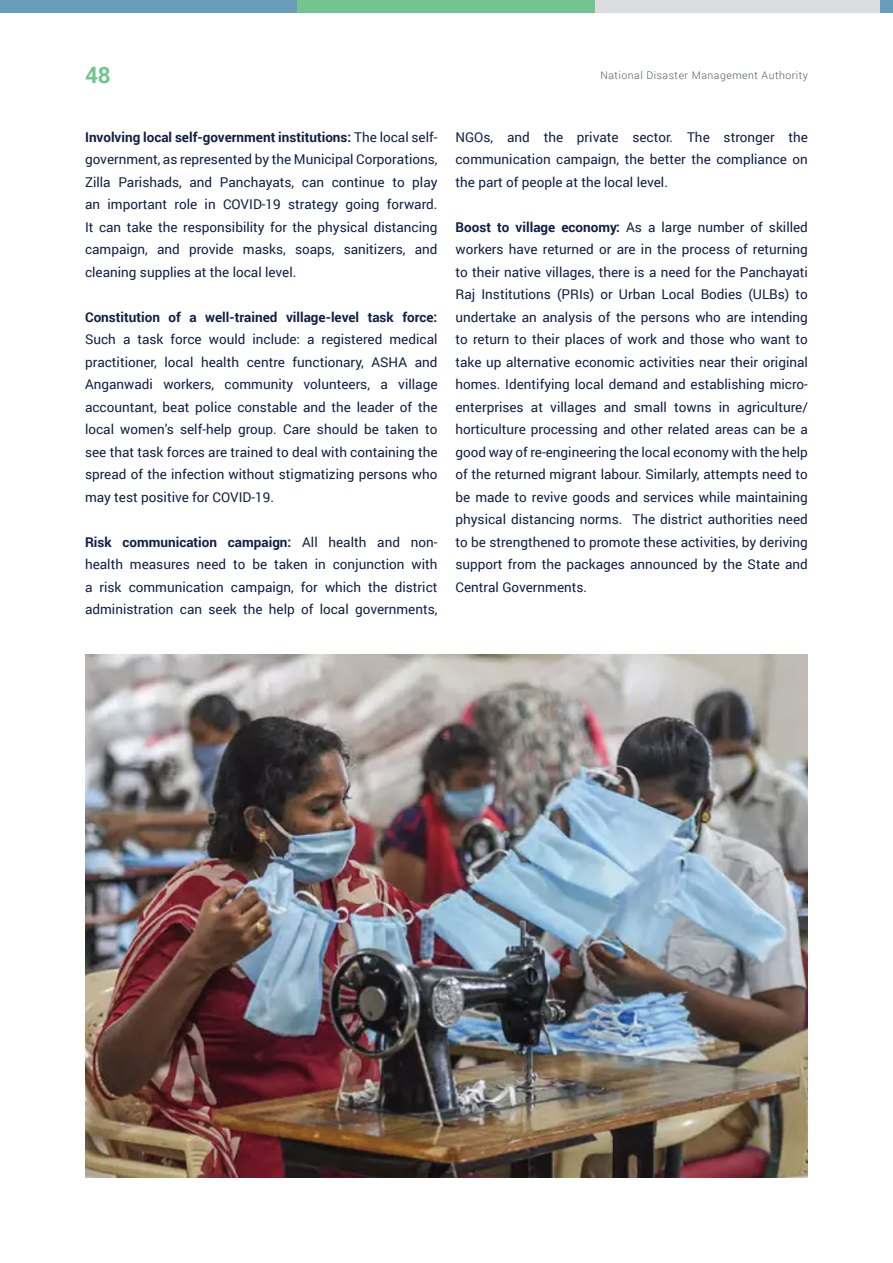
<style>
.page{position:relative;width:893px;height:1263px;background:#fff}
.page>*{position:absolute;margin:0;border:0;box-sizing:border-box;transform-origin:0 0}
.t1{font:700 22.5px "Roboto";color:#73c590}
.t2{font:13.5px/22.5px "Roboto";color:#122046;text-align:justify}
.t3{font:700 13.5px "Roboto";color:#122046}
.t4{font:300 10.5px "Roboto";letter-spacing:.05em;color:#535861}
.s1{font-weight:700}
</style>
<div class="page">
<img style="left:85px;top:655px;width:723px;height:523px">
<div style="left:0;top:0;width:298px;height:13px;background:#679db9"></div>
<div style="left:298px;top:0;width:297px;height:13px;background:#73c590"></div>
<div style="left:595px;top:0;width:298px;height:13px;background:#dcdddf"></div>
<div style="left:880px;top:0;width:13px;height:13px;background:#679db9"></div>
<h1 class="t1" style="left:85px;top:59px;width:27px">48</h1>
<p class="t4" style="left:600px;top:68px;width:209px">National Disaster Management Authority</p>
<p class="t2" style="left:85px;top:125px;width:354px"><span class="s1">Involving local self-government institutions:</span> The local self&shy;government, as represented by the Municipal Corporations, Zilla Parishads, and Panchayats, can continue to play an important role in COVID-19 strategy going forward.<br>It can take the responsibility for the physical distancing campaign, and provide masks, soaps, sanitizers, and cleaning supplies at the local level.</p>
<p class="t3" style="left:85px;top:307px;width:354px">Constitution of a well-trained village-level task force:</p>
<p class="t2" style="left:85px;top:328px;width:354px">Such a task force would include: a registered medical practitioner, local health centre functionary, ASHA and Anganwadi workers, community volunteers, a village accountant, beat police constable and the leader of the local women’s self-help group. Care should be taken to see that task forces are trained to deal with containing the spread of the infection without stigmatizing persons who may test positive for COVID-19.</p>
<p class="t2" style="left:85px;top:530px;width:354px"><span class="s1">Risk communication campaign:</span> All health and non&shy;health measures need to be taken in conjunction with a risk communication campaign, for which the district administration can seek the help of local governments,</p>
<p class="t2" style="left:455px;top:125px;width:354px">NGOs, and the private sector. The stronger the communication campaign, the better the compliance on the part of people at the local level.</p>
<p class="t2" style="left:455px;top:215px;width:354px"><span class="s1">Boost to village economy:</span> As a large number of skilled workers have returned or are in the process of returning to their native villages, there is a need for the Panchayati Raj Institutions (PRIs) or Urban Local Bodies (ULBs) to undertake an analysis of the persons who are intending to return to their places of work and those who want to take up alternative economic activities near their original homes. Identifying local demand and establishing micro&shy;enterprises at villages and small towns in agriculture/ horticulture processing and other related areas can be a good way of re-engineering the local economy with the help of the returned migrant labour. Similarly, attempts need to be made to revive goods and services while maintaining physical distancing norms. The district authorities need to be strengthened to promote these activities, by deriving support from the packages announced by the State and Central Governments.</p>
</div>
